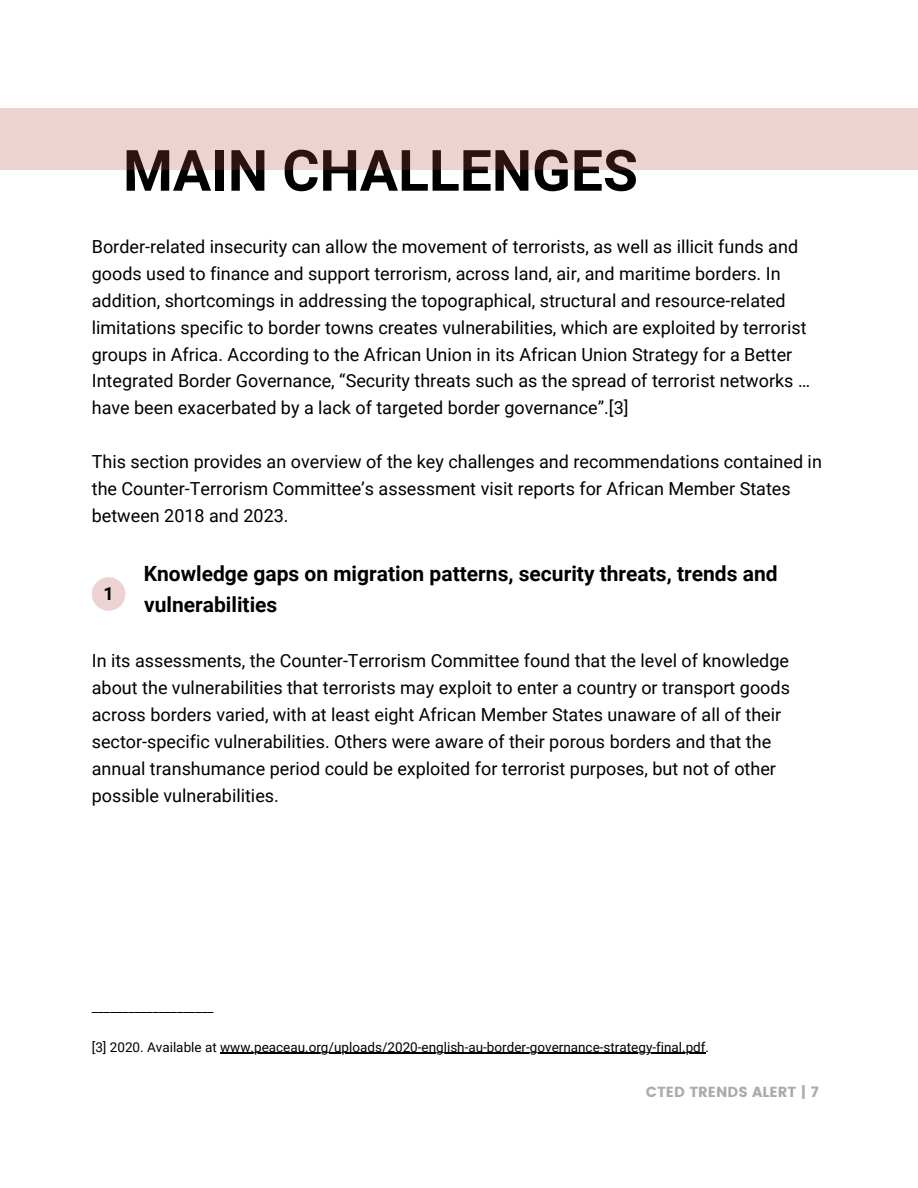
<style>
.page{position:relative;width:918px;height:1188px;background:#fff}
.page>*{position:absolute;margin:0;border:0;box-sizing:border-box;transform-origin:0 0}
.t1{font:700 57px "Roboto";color:#000}
.t2{font:700 21px/31.3px "Roboto";color:#000}
.t3{font:18px/26.8px "Roboto";color:#000}
.t4{font:700 18px "Roboto";color:#000}
.t5{font:14.55px "Poppins";color:#ababab}
.t6{font:13.5px "Roboto";color:#000}
</style>
<div class="page">
<hr style="left:220px;top:1053px;width:486px;height:1px;background:#000">
<div style="left:92px;top:577px;width:33px;height:34px;background:#edd2d2;border-radius:50%"></div>
<div style="left:0;top:108px;width:918px;height:61px;background:#edd2d2"></div>
<h1 class="t1" style="left:123px;top:138px;width:516px">MAIN CHALLENGES</h1>
<h3 class="t3" style="left:92px;top:233px;width:720px">Border-related insecurity can allow the movement of terrorists, as well as illicit funds and goods used to finance and support terrorism, across land, air, and maritime borders. In addition, shortcomings in addressing the topographical, structural and resource-related limitations specific to border towns creates vulnerabilities, which are exploited by terrorist groups in Africa. According to the African Union in its African Union Strategy for a Better Integrated Border Governance, “Security threats such as the spread of terrorist networks … have been exacerbated by a lack of targeted border governance”.[3]</h3>
<h3 class="t3" style="left:92px;top:448px;width:732px">This section provides an overview of the key challenges and recommendations contained in the Counter-Terrorism Committee’s assessment visit reports for African Member States between 2018 and 2023.</h3>
<h4 class="t4" style="left:103px;top:583px;width:12px">1</h4>
<h2 class="t2" style="left:144px;top:558px;width:635px">Knowledge gaps on migration patterns, security threats, trends and vulnerabilities</h2>
<h3 class="t3" style="left:92px;top:648px;width:700px">In its assessments, the Counter-Terrorism Committee found that the level of knowledge about the vulnerabilities that terrorists may exploit to enter a country or transport goods across borders varied, with at least eight African Member States unaware of all of their sector-specific vulnerabilities. Others were aware of their porous borders and that the annual transhumance period could be exploited for terrorist purposes, but not of other possible vulnerabilities.</h3>
<p class="t6" style="left:92px;top:999px;width:123px">____________________</p>
<p class="t6" style="left:92px;top:1040px;width:619px">[3] 2020. Available at www.peaceau.org/uploads/2020-english-au-border-governance-strategy-final.pdf.</p>
<h1 class="t5" style="left:646px;top:1083px;width:175px">CTED TRENDS ALERT | 7</h1>
</div>
